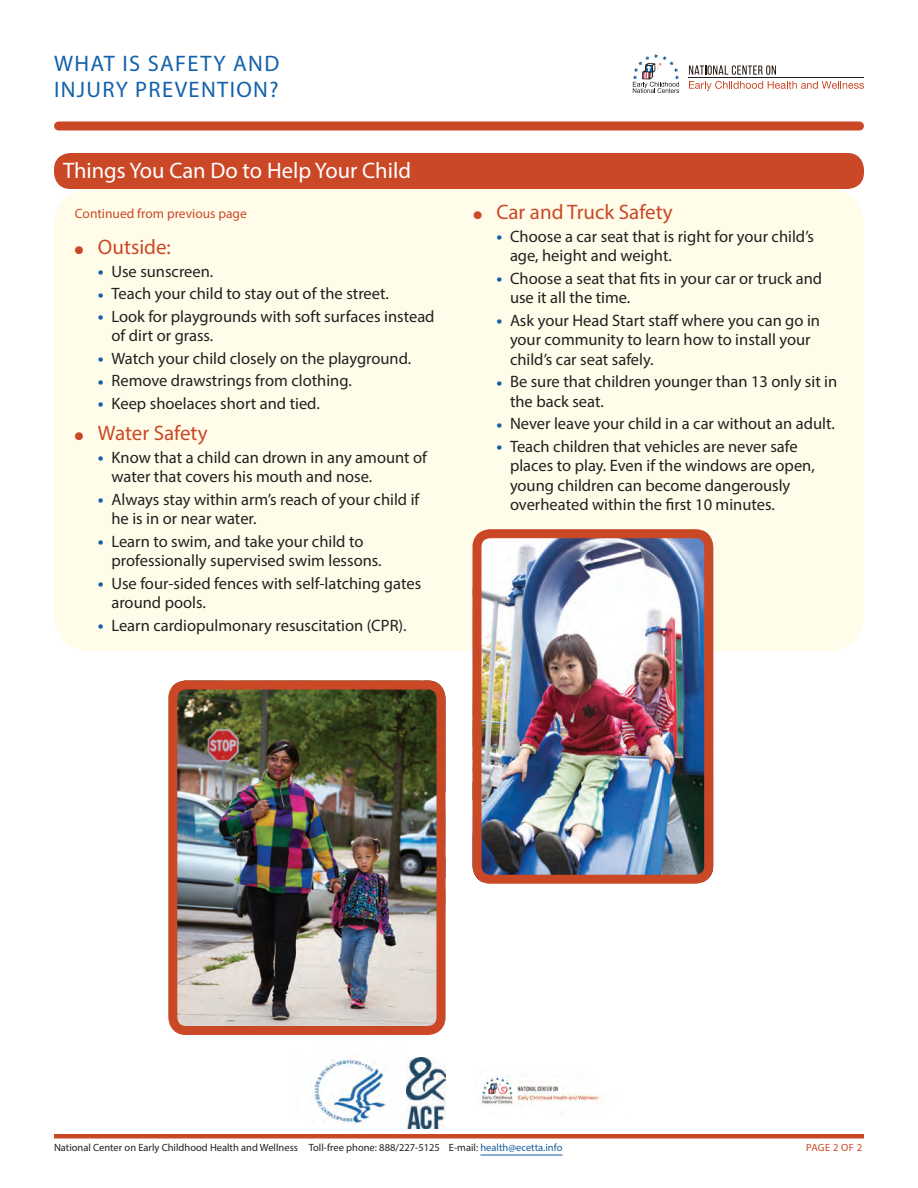
<style>
.page{position:relative;width:918px;height:1188px;background:#fff}
.page>*{position:absolute;margin:0;border:0;box-sizing:border-box;transform-origin:0 0}
.t1{font:22.5px/25.5px "Myriad Pro";letter-spacing:.06em;color:#1361ab}
.t2{font:22.5px "Myriad Pro";color:#fff}
.t3{font:21px "Myriad Pro";color:#cb4827}
.t4{font:16.5px/19.5px "Myriad Pro";color:#231f20}
.t5{font:13.5px "Myriad Pro";color:#cb4827}
.t6{font:10.5px "Myriad Pro";color:#231f20}
.t7{font:10.5px "Myriad Pro";color:#175d9e}
.t8{font:10.5px "Myriad Pro";letter-spacing:.025em;color:#cb4827}
.s1{font-size:37.5px}
.s2{font-size:21px;color:#1361ab}
.s3{color:#231f20}
</style>
<div class="page">
<img style="left:632px;top:66px;width:232px;height:27px">
<hr style="left:54px;top:1134px;width:810px;height:4px;background:#cb4827">
<hr style="left:480px;top:1155px;width:82px;height:1px;background:#175d9e">
<div style="left:58px;top:122px;width:802px;height:8px;background:#cb4827"></div>
<svg style="left:689px;top:81px;width:175px;height:10px"></svg>
<svg style="left:689px;top:65px;width:87px;height:10px"></svg>
<div style="left:54px;top:153px;width:810px;height:36px;background:#cb4827;border-radius:16px"></div>
<div style="left:54px;top:189px;width:810px;height:462px;background:#fffde9;border-radius:36px"></div>
<img style="left:482px;top:539px;width:221px;height:335px">
<div style="left:472px;top:529px;width:241px;height:355px;border:9px solid #cb4827;border-radius:14px"></div>
<img style="left:178px;top:690px;width:268px;height:335px">
<div style="left:168px;top:680px;width:277px;height:355px;border:9px solid #cb4827;border-radius:14px"></div>
<img style="left:312px;top:1057px;width:74px;height:68px">
<img style="left:407px;top:1058px;width:39px;height:71px">
<img style="left:480px;top:1075px;width:122px;height:31px">
<svg style="left:633px;top:54px;width:46px;height:39px"></svg>
<p class="t1" style="left:54px;top:51px;width:227px">WHAT IS SAFETY AND<br>INJURY PREVENTION?</p>
<h1 class="t2" style="left:63px;top:157px;width:350px">Things You Can Do to Help Your Child</h1>
<p class="t5" style="left:75px;top:205px;width:174px">Continued from previous page</p>
<p class="t3" style="left:74px;top:234px;width:98px"><span class="s1">•</span> Outside:</p>
<p class="t4" style="left:98px;top:261px;width:117px"><span class="s2">•</span> Use sunscreen.</p>
<p class="t4" style="left:98px;top:284px;width:293px"><span class="s2">•</span> Teach your child to stay out of the street.</p>
<p class="t4" style="left:111px;top:306px;width:325px;text-indent:-14px"><span class="s2">•</span> Look for playgrounds with soft surfaces instead of dirt or grass.</p>
<p class="t4" style="left:98px;top:348px;width:315px"><span class="s2">•</span> Watch your child closely on the playground.</p>
<p class="t4" style="left:98px;top:371px;width:255px"><span class="s2">•</span> Remove drawstrings from clothing.</p>
<p class="t4" style="left:98px;top:393px;width:223px"><span class="s2">•</span> Keep shoelaces short and tied.</p>
<p class="t3" style="left:74px;top:420px;width:135px"><span class="s1">•</span> Water Safety</p>
<p class="t4" style="left:111px;top:447px;width:317px;text-indent:-14px"><span class="s2">•</span> Know that a child can drown in any amount of water that covers his mouth and nose.</p>
<p class="t4" style="left:111px;top:489px;width:309px;text-indent:-14px"><span class="s2">•</span> Always stay within arm’s reach of your child if he is in or near water.</p>
<p class="t4" style="left:111px;top:531px;width:272px;text-indent:-14px"><span class="s2">•</span> Learn to swim, and take your child to professionally supervised swim lessons.</p>
<p class="t4" style="left:111px;top:573px;width:311px;text-indent:-14px"><span class="s2">•</span> Use four-sided fences with self-latching gates around pools.</p>
<p class="t4" style="left:98px;top:615px;width:310px"><span class="s2">•</span> Learn cardiopulmonary resuscitation (CPR).</p>
<p class="t3" style="left:472px;top:199px;width:202px"><span class="s1">•</span> Car and Truck Safety</p>
<p class="t4" style="left:510px;top:226px;width:306px;text-indent:-14px"><span class="s2">•</span> Choose a car seat that is right for your child’s age, height and weight.</p>
<p class="t4" style="left:510px;top:268px;width:314px;text-indent:-14px"><span class="s2">•</span> Choose a seat that fits in your car or truck and use it all the time.</p>
<p class="t4" style="left:510px;top:310px;width:312px;text-indent:-14px"><span class="s2">•</span> Ask your Head Start staff where you can go in your community to learn how to install your child’s car seat safely.</p>
<p class="t4" style="left:510px;top:372px;width:329px;text-indent:-14px"><span class="s2">•</span> Be sure that children younger than 13 only sit in the back seat.</p>
<p class="t4" style="left:496px;top:414px;width:340px"><span class="s2">•</span> Never leave your child in a car without an adult.</p>
<p class="t4" style="left:510px;top:436px;width:306px;text-indent:-14px"><span class="s2">•</span> Teach children that vehicles are never safe places to play. Even if the windows are open, young children can become dangerously overheated within the first 10 minutes.</p>
<p class="t6" style="left:54px;top:1141px;width:246px">National Center on Early Childhood Health and Wellness</p>
<p class="t6" style="left:309px;top:1141px;width:133px">Toll-free phone: 888/227-5125</p>
<p class="t7" style="left:449px;top:1141px;width:115px"><span class="s3">E-mail:</span> health@ecetta.info</p>
<p class="t8" style="left:806px;top:1141px;width:57px">PAGE 2 OF 2</p>
</div>
